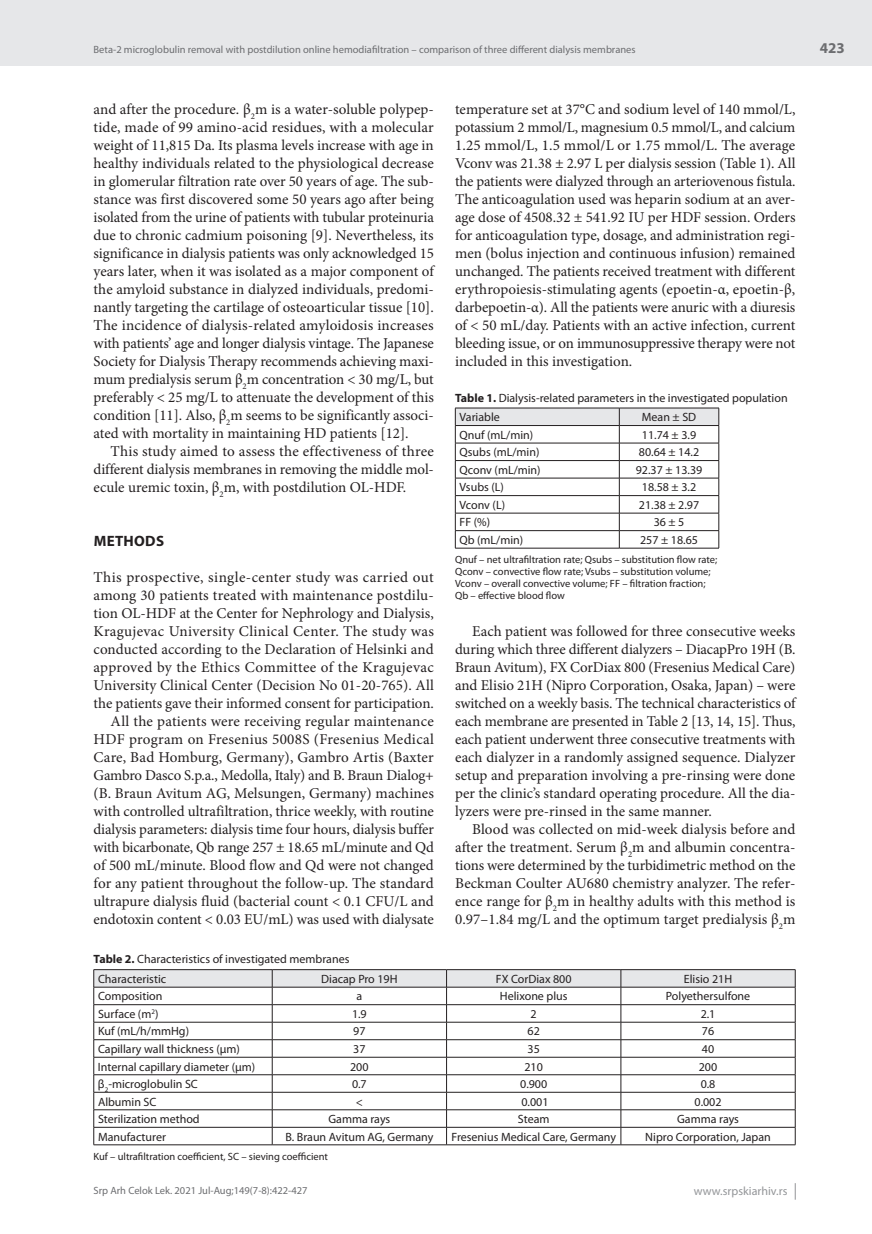
<style>
.page{position:relative;width:872px;height:1234px;background:#fff}
.page>*{position:absolute;margin:0;border:0;box-sizing:border-box;transform-origin:0 0}
.t1{font:15px/18px "Minion Pro";color:#231f20;text-align:justify}
.t2{font:700 15px "Myriad Pro";letter-spacing:.02em;color:#231f20}
.t3{font:700 15px "Myriad Pro";color:#6c6d70}
.t4{font:12px/19.5px "Myriad Pro";color:#231f20}
.t5{font:12px "Myriad Pro";color:#939598}
.t6{font:10.5px/12px "Myriad Pro";color:#231f20}
.t7{font:10.5px "Myriad Pro";color:#6c6d70}
.s1{font-weight:700}
</style>
<div class="page">
<div style="left:0;top:0;width:872px;height:66px;background:#e6e7e9"></div>
<svg style="left:795px;top:1183px;width:1px;height:16px"></svg>
<hr style="left:455px;top:407px;width:164px;height:1px;background:#231f20">
<hr style="left:619px;top:407px;width:100px;height:1px;background:#231f20">
<svg style="left:455px;top:408px;width:264px;height:139px"></svg>
<hr style="left:455px;top:547px;width:164px;height:1px;background:#231f20">
<hr style="left:619px;top:547px;width:100px;height:1px;background:#231f20">
<svg style="left:93px;top:969px;width:703px;height:175px"></svg>
<hr style="left:94px;top:1144px;width:178px;height:1px;background:#231f20">
<hr style="left:272px;top:1144px;width:174px;height:1px;background:#231f20">
<hr style="left:446px;top:1144px;width:175px;height:1px;background:#231f20">
<hr style="left:621px;top:1144px;width:174px;height:1px;background:#231f20">
<p class="t7" style="left:94px;top:43px;width:543px">Beta-2 microglobulin removal with postdilution online hemodiafiltration – comparison of three different dialysis membranes</p>
<p class="t1" style="left:94px;top:100px;width:342px">and after the procedure. β<sub>2</sub>m is a water-soluble polypep&shy;tide, made of 99 amino-acid residues, with a molecular weight of 11,815 Da. Its plasma levels increase with age in healthy individuals related to the physiological decrease in glomerular filtration rate over 50 years of age. The sub&shy;stance was first discovered some 50 years ago after being isolated from the urine of patients with tubular proteinuria due to chronic cadmium poisoning [9]. Nevertheless, its significance in dialysis patients was only acknowledged 15 years later, when it was isolated as a major component of the amyloid substance in dialyzed individuals, predomi&shy;nantly targeting the cartilage of osteoarticular tissue [10].<br>The incidence of dialysis-related amyloidosis increases with patients’ age and longer dialysis vintage. The Japanese Society for Dialysis Therapy recommends achieving maxi&shy;mum predialysis serum β<sub>2</sub>m concentration &lt; 30 mg/L, but preferably &lt; 25 mg/L to attenuate the development of this condition [11]. Also, β<sub>2</sub>m seems to be significantly associ&shy;ated with mortality in maintaining HD patients [12].</p>
<p class="t1" style="left:94px;top:442px;width:342px;text-indent:17px">This study aimed to assess the effectiveness of three different dialysis membranes in removing the middle mol&shy;ecule uremic toxin, β<sub>2</sub>m, with postdilution OL-HDF.</p>
<p class="t2" style="left:94px;top:531px;width:72px">METHODS</p>
<p class="t1" style="left:94px;top:568px;width:342px;text-align:right">This prospective, single-center study was carried out among 30 patients treated with maintenance postdilu&shy;tion OL-HDF at the Center for Nephrology and Dialysis, Kragujevac University Clinical Center. The study was conducted according to the Declaration of Helsinki and approved by the Ethics Committee of the Kragujevac University Clinical Center (Decision No 01-20-765). All the patients gave their informed consent for participation.<br>All the patients were receiving regular maintenance HDF program on Fresenius 5008S (Fresenius Medical Care, Bad Homburg, Germany), Gambro Artis (Baxter Gambro Dasco S.p.a., Medolla, Italy) and B. Braun Dialog+ (B. Braun Avitum AG, Melsungen, Germany) machines with controlled ultrafiltration, thrice weekly, with routine dialysis parameters: dialysis time four hours, dialysis buffer with bicarbonate, Qb range 257 ± 18.65 mL/minute and Qd of 500 mL/minute. Blood flow and Qd were not changed for any patient throughout the follow-up. The standard ultrapure dialysis fluid (bacterial count &lt; 0.1 CFU/L and endotoxin content &lt; 0.03 EU/mL) was used with dialysate</p>
<p class="t1" style="left:455px;top:100px;width:342px">temperature set at 37°C and sodium level of 140 mmol/L, potassium 2 mmol/L, magnesium 0.5 mmol/L, and calcium 1.25 mmol/L, 1.5 mmol/L or 1.75 mmol/L. The average Vconv was 21.38 ± 2.97 L per dialysis session (Table 1). All the patients were dialyzed through an arteriovenous fistula.<br>The anticoagulation used was heparin sodium at an aver&shy;age dose of 4508.32 ± 541.92 IU per HDF session. Orders for anticoagulation type, dosage, and administration regi&shy;men (bolus injection and continuous infusion) remained unchanged. The patients received treatment with different erythropoiesis-stimulating agents (epoetin-α, epoetin-β, darbepoetin-α). All the patients were anuric with a diuresis of &lt; 50 mL/day. Patients with an active infection, current bleeding issue, or on immunosuppressive therapy were not included in this investigation.</p>
<p class="t4" style="left:459px;top:388px;width:329px;text-indent:-4px"><span class="s1">Table 1.</span> Dialysis-related parameters in the investigated population<br>Variable</p>
<p class="t4" style="left:642px;top:407px;width:56px">Mean ± SD</p>
<p class="t4" style="left:459px;top:425px;width:75px">Qnuf (mL/min)</p>
<p class="t4" style="left:642px;top:425px;width:56px">11.74 ± 3.9</p>
<p class="t4" style="left:459px;top:442px;width:81px">Qsubs (mL/min)</p>
<p class="t4" style="left:639px;top:442px;width:62px">80.64 ± 14.2</p>
<p class="t4" style="left:459px;top:460px;width:83px">Qconv (mL/min)</p>
<p class="t4" style="left:636px;top:460px;width:68px">92.37 ± 13.39</p>
<p class="t4" style="left:459px;top:477px;width:46px">Vsubs (L)</p>
<p class="t4" style="left:642px;top:477px;width:56px">18.58 ± 3.2</p>
<p class="t4" style="left:459px;top:495px;width:47px">Vconv (L)</p>
<p class="t4" style="left:639px;top:495px;width:62px">21.38 ± 2.97</p>
<p class="t4" style="left:459px;top:512px;width:32px">FF (%)</p>
<p class="t4" style="left:653px;top:512px;width:32px">36 ± 5</p>
<p class="t4" style="left:459px;top:530px;width:65px">Qb (mL/min)</p>
<p class="t4" style="left:640px;top:530px;width:59px">257 ± 18.65</p>
<p class="t6" style="left:455px;top:553px;width:264px">Qnuf – net ultrafiltration rate; Qsubs – substitution flow rate; Qconv – convective flow rate; Vsubs – substitution volume; Vconv – overall convective volume; FF – filtration fraction; Qb – effective blood flow</p>
<p class="t1" style="left:455px;top:622px;width:342px;text-indent:17px">Each patient was followed for three consecutive weeks during which three different dialyzers – DiacapPro 19H (B.<br>Braun Avitum), FX CorDiax 800 (Fresenius Medical Care) and Elisio 21H (Nipro Corporation, Osaka, Japan) – were switched on a weekly basis. The technical characteristics of each membrane are presented in Table 2 [13, 14, 15]. Thus, each patient underwent three consecutive treatments with each dialyzer in a randomly assigned sequence. Dialyzer setup and preparation involving a pre-rinsing were done per the clinic’s standard operating procedure. All the dia&shy;lyzers were pre-rinsed in the same manner.</p>
<p class="t1" style="left:455px;top:820px;width:342px;text-indent:17px">Blood was collected on mid-week dialysis before and after the treatment. Serum β<sub>2</sub>m and albumin concentra&shy;tions were determined by the turbidimetric method on the Beckman Coulter AU680 chemistry analyzer. The refer&shy;ence range for β<sub>2</sub>m in healthy adults with this method is 0.97–1.84 mg/L and the optimum target predialysis β<sub>2</sub>m</p>
<p class="t4" style="left:98px;top:949px;width:253px;text-indent:-4px"><span class="s1">Table 2.</span> Characteristics of investigated membranes<br>Characteristic</p>
<p class="t4" style="left:321px;top:968px;width:78px">Diacap Pro 19H</p>
<p class="t4" style="left:496px;top:968px;width:77px">FX CorDiax 800</p>
<p class="t4" style="left:684px;top:968px;width:50px">Elisio 21H</p>
<p class="t4" style="left:98px;top:986px;width:66px">Composition</p>
<p class="t4" style="left:356px;top:986px;width:7px">a</p>
<p class="t4" style="left:500px;top:986px;width:69px">Helixone plus</p>
<p class="t4" style="left:666px;top:986px;width:86px">Polyethersulfone</p>
<p class="t4" style="left:98px;top:1003px;width:62px">Surface (m<sup>2</sup>)</p>
<p class="t4" style="left:352px;top:1003px;width:16px">1.9</p>
<p class="t4" style="left:530px;top:1003px;width:8px">2</p>
<p class="t4" style="left:700px;top:1003px;width:16px">2.1</p>
<p class="t4" style="left:98px;top:1021px;width:93px">Kuf (mL/h/mmHg)</p>
<p class="t4" style="left:353px;top:1021px;width:14px">97</p>
<p class="t4" style="left:527px;top:1021px;width:14px">62</p>
<p class="t4" style="left:702px;top:1021px;width:14px">76</p>
<p class="t4" style="left:98px;top:1038px;width:143px">Capillary wall thickness (µm)</p>
<p class="t4" style="left:353px;top:1038px;width:14px">37</p>
<p class="t4" style="left:527px;top:1038px;width:14px">35</p>
<p class="t4" style="left:702px;top:1038px;width:14px">40</p>
<p class="t4" style="left:98px;top:1056px;width:159px">Internal capillary diameter (µm)</p>
<p class="t4" style="left:350px;top:1056px;width:20px">200</p>
<p class="t4" style="left:524px;top:1056px;width:20px">210</p>
<p class="t4" style="left:699px;top:1056px;width:20px">200</p>
<p class="t4" style="left:98px;top:1073px;width:101px">β<sub>2</sub>-microglobulin SC</p>
<p class="t4" style="left:352px;top:1073px;width:16px">0.7</p>
<p class="t4" style="left:520px;top:1073px;width:29px">0.900</p>
<p class="t4" style="left:700px;top:1073px;width:16px">0.8</p>
<p class="t4" style="left:98px;top:1091px;width:60px">Albumin SC</p>
<p class="t4" style="left:356px;top:1091px;width:9px">&lt;</p>
<p class="t4" style="left:521px;top:1091px;width:29px">0.001</p>
<p class="t4" style="left:694px;top:1091px;width:29px">0.002</p>
<p class="t4" style="left:98px;top:1108px;width:103px">Sterilization method</p>
<p class="t4" style="left:328px;top:1108px;width:63px">Gamma rays</p>
<p class="t4" style="left:518px;top:1108px;width:33px">Steam</p>
<p class="t4" style="left:677px;top:1108px;width:63px">Gamma rays</p>
<p class="t4" style="left:98px;top:1126px;width:69px">Manufacturer</p>
<p class="t4" style="left:285px;top:1126px;width:149px">B. Braun Avitum AG, Germany</p>
<p class="t4" style="left:451px;top:1126px;width:166px">Fresenius Medical Care, Germany</p>
<p class="t4" style="left:645px;top:1126px;width:127px">Nipro Corporation, Japan</p>
<p class="t6" style="left:94px;top:1149px;width:236px">Kuf – ultrafiltration coefficient, SC – sieving coefficient</p>
<p class="t7" style="left:94px;top:1184px;width:216px">Srp Arh Celok Lek. 2021 Jul-Aug;149(7-8):422-427</p>
<p class="t5" style="left:694px;top:1183px;width:95px">www.srpskiarhiv.rs</p>
<p class="t3" style="left:820px;top:38px;width:26px">423</p>
</div>
